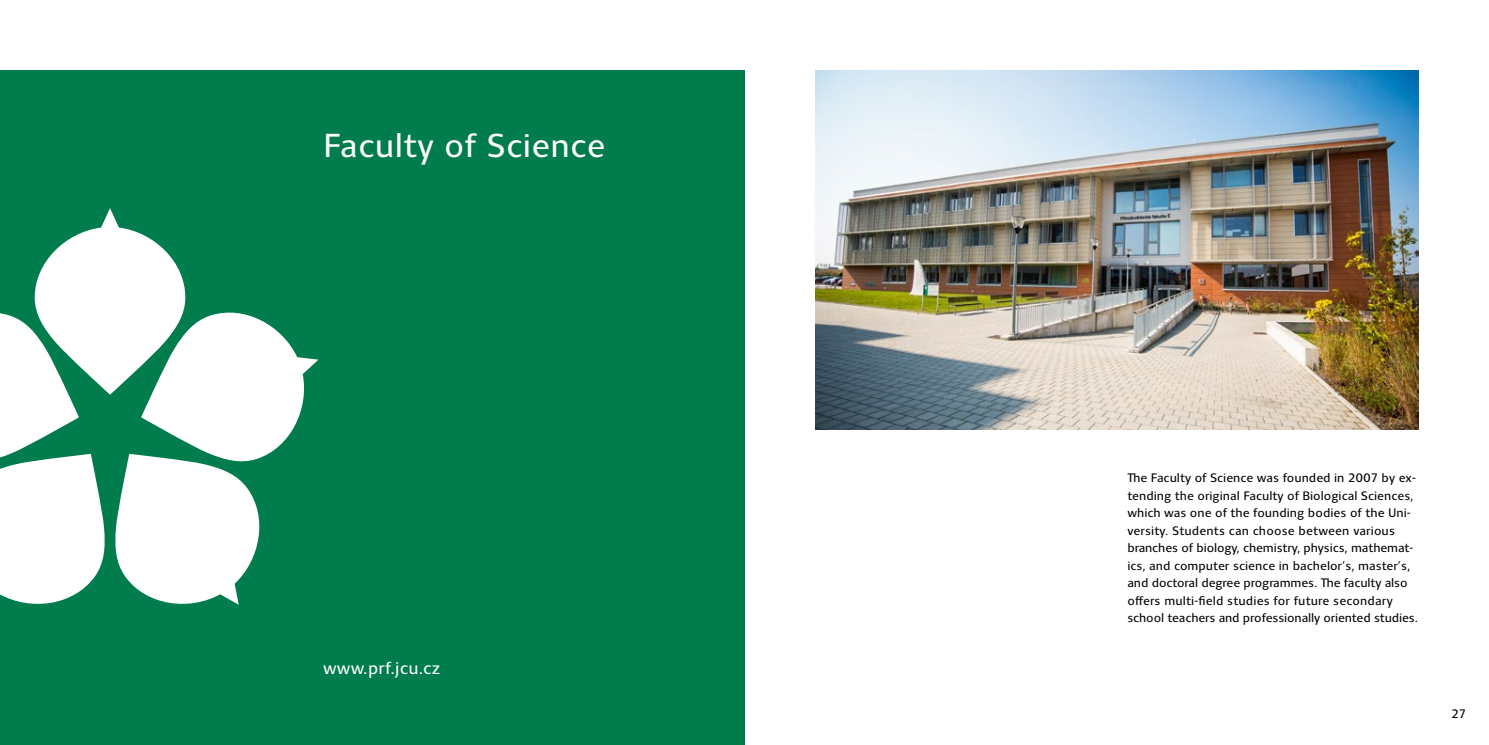
<style>
.page{position:relative;width:1489px;height:745px;background:#fff}
.page>*{position:absolute;margin:0;border:0;box-sizing:border-box;transform-origin:0 0}
.t1{font:33.75px "Clara Sans";letter-spacing:.01em;color:#fff}
.t2{font:17.5px "Clara Sans";letter-spacing:.01em;color:#fff}
.t3{font:12.5px/17.5px "Clara Sans";color:#000}
</style>
<div class="page">
<img style="left:815px;top:71px;width:602px;height:358px">
<div style="left:0;top:71px;width:744px;height:673px;background:#007c4d"></div>
<svg style="left:0;top:208px;width:318px;height:397px;fill:#fff"></svg>
<h1 class="t1" style="left:323px;top:127px;width:284px">Faculty of Science</h1>
<h2 class="t2" style="left:323px;top:658px;width:119px">www.prf.jcu.cz</h2>
<p class="t3" style="left:1127px;top:469px;width:292px">The Faculty of Science was founded in 2007 by ex&shy;tending the original Faculty of Biological Sciences, which was one of the founding bodies of the Uni&shy;versity. Students can choose between various branches of biology, chemistry, physics, mathemat&shy;ics, and computer science in bachelor’s, master’s, and doctoral degree programmes. The faculty also offers multi-field studies for future secondary school teachers and professionally oriented studies.</p>
<p class="t3" style="left:1451px;top:705px;width:16px">27</p>
</div>
